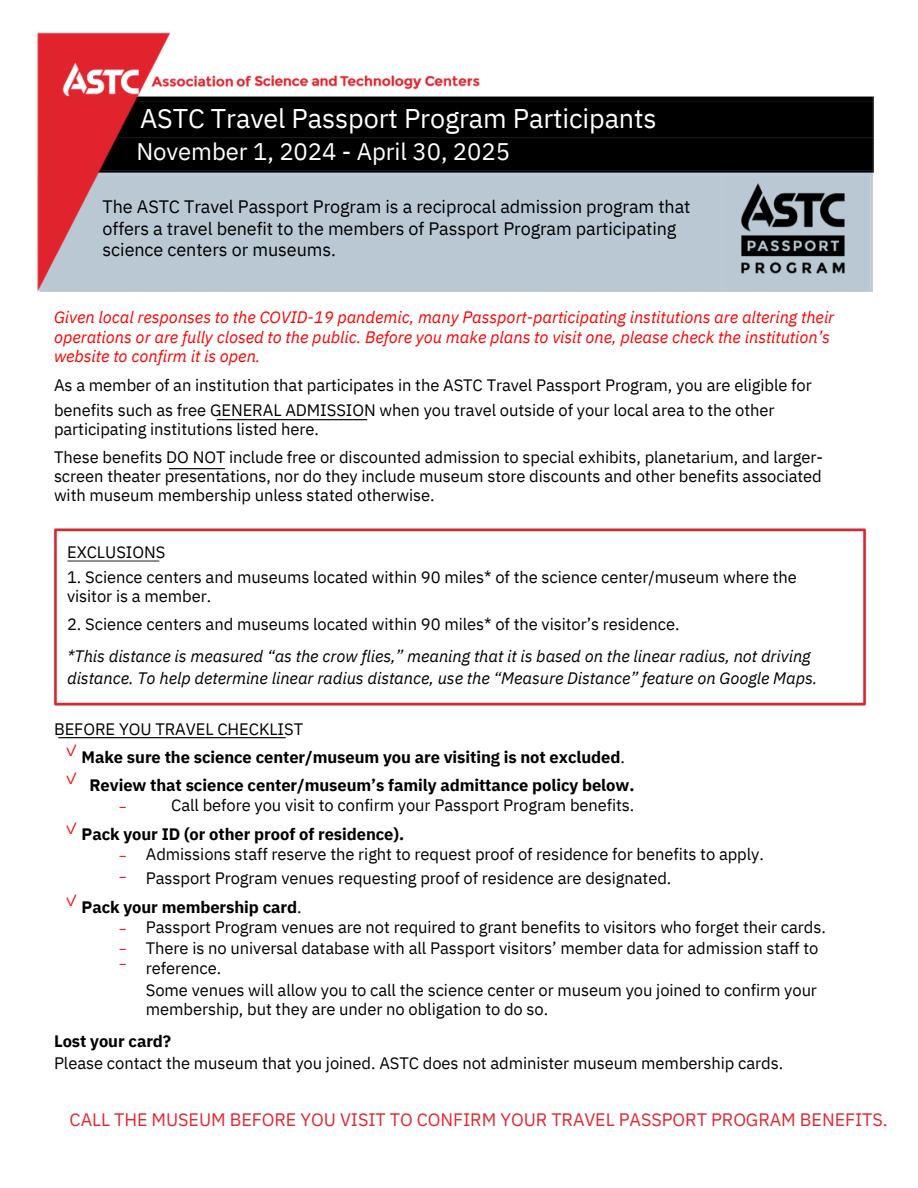
<style>
.page{position:relative;width:918px;height:1188px;background:#fff}
.page>*{position:absolute;margin:0;border:0;box-sizing:border-box;transform-origin:0 0}
.t1{font:27px "IBM Plex Sans";letter-spacing:-.005em;color:#fff}
.t2{font:24px "IBM Plex Sans";letter-spacing:-.005em;color:#fff}
.t3{font:18px/21.3px "IBM Plex Sans";letter-spacing:-.005em;color:#000}
.t4{font:18px "IBM Plex Sans";letter-spacing:-.005em;color:#e52731}
.t5{font:16.5px/19.2px "IBM Plex Sans";letter-spacing:-.005em;color:#000}
.t6{font:italic 16.5px/19.2px "IBM Plex Sans";letter-spacing:-.005em;color:#f00}
.t7{font:700 16.5px "IBM Plex Sans";letter-spacing:-.005em;color:#000}
.t8{font:italic 16.5px "IBM Plex Sans";letter-spacing:-.005em;color:#000}
.t9{font:16.5px "IBM Plex Sans Cond";color:#f00}
.t10{font:15px "IBM Plex Sans Cond";color:#e52731}
.s1{font-weight:400}
</style>
<div class="page">
<img style="left:58px;top:738px;width:228px;height:1px">
<img style="left:168px;top:468px;width:58px;height:1px">
<img style="left:216px;top:420px;width:152px;height:1px">
<img style="left:504px;top:96px;width:370px;height:196px">
<img style="left:37px;top:32px;width:467px;height:260px">
<img style="left:729px;top:177px;width:128px;height:106px">
<img style="left:54px;top:528px;width:812px;height:178px">
<p class="t1" style="left:140px;top:101px;width:518px">ASTC Travel Passport Program Participants</p>
<p class="t2" style="left:136px;top:136px;width:375px">November 1, 2024 - April 30, 2025</p>
<p class="t3" style="left:103px;top:196px;width:589px">The ASTC Travel Passport Program is a reciprocal admission program that offers a travel benefit to the members of Passport Program participating science centers or museums.</p>
<p class="t6" style="left:54px;top:308px;width:782px">Given local responses to the COVID-19 pandemic, many Passport-participating institutions are altering their operations or are fully closed to the public. Before you make plans to visit one, please check the institution’s website to confirm it is open.</p>
<p class="t5" style="left:54px;top:375px;width:759px">As a member of an institution that participates in the ASTC Travel Passport Program, you are eligible for</p>
<p class="t5" style="left:54px;top:400px;width:722px">benefits such as free GENERAL ADMISSION when you travel outside of your local area to the other</p>
<p class="t5" style="left:54px;top:419px;width:266px">participating institutions listed here.</p>
<p class="t5" style="left:54px;top:447px;width:771px">These benefits DO NOT include free or discounted admission to special exhibits, planetarium, and larger-</p>
<p class="t5" style="left:54px;top:466px;width:769px">screen theater presentations, nor do they include museum store discounts and other benefits associated</p>
<p class="t5" style="left:54px;top:485px;width:382px">with museum membership unless stated otherwise.</p>
<p class="t5" style="left:67px;top:542px;width:100px">EXCLUSIONS</p>
<p class="t5" style="left:67px;top:567px;width:731px">1. Science centers and museums located within 90 miles* of the science center/museum where the</p>
<p class="t5" style="left:67px;top:586px;width:146px">visitor is a member.</p>
<p class="t5" style="left:67px;top:614px;width:614px">2. Science centers and museums located within 90 miles* of the visitor’s residence.</p>
<p class="t8" style="left:67px;top:645px;width:745px">*This distance is measured “as the crow flies,” meaning that it is based on the linear radius, not driving</p>
<p class="t8" style="left:67px;top:667px;width:752px">distance. To help determine linear radius distance, use the “Measure Distance” feature on Google Maps.</p>
<p class="t5" style="left:54px;top:719px;width:251px">BEFORE YOU TRAVEL CHECKLIST</p>
<p class="t9" style="left:65px;top:739px;width:14px">✓</p>
<p class="t7" style="left:82px;top:746px;width:545px">Make sure the science center/museum you are visiting is not excluded<span class="s1">.</span></p>
<p class="t9" style="left:65px;top:767px;width:14px">✓</p>
<h3 class="t7" style="left:90px;top:775px;width:546px">Review that science center/museum’s family admittance policy below.</h3>
<p class="t10" style="left:119px;top:797px;width:10px">−</p>
<p class="t5" style="left:171px;top:795px;width:465px">Call before you visit to confirm your Passport Program benefits.</p>
<p class="t9" style="left:65px;top:817px;width:14px">✓</p>
<p class="t7" style="left:82px;top:823px;width:324px">Pack your ID (or other proof of residence).</p>
<p class="t10" style="left:119px;top:846px;width:10px">−</p>
<p class="t10" style="left:119px;top:867px;width:10px">−</p>
<p class="t5" style="left:146px;top:844px;width:620px">Admissions staff reserve the right to request proof of residence for benefits to apply.</p>
<p class="t5" style="left:146px;top:868px;width:527px">Passport Program venues requesting proof of residence are designated.</p>
<h4 class="t9" style="left:65px;top:890px;width:14px">✓</h4>
<p class="t7" style="left:82px;top:896px;width:222px">Pack your membership card<span class="s1">.</span></p>
<p class="t10" style="left:119px;top:919px;width:10px">−</p>
<p class="t10" style="left:119px;top:939px;width:10px">−</p>
<p class="t10" style="left:119px;top:953px;width:10px">−</p>
<p class="t5" style="left:146px;top:917px;width:682px">Passport Program venues are not required to grant benefits to visitors who forget their cards.</p>
<p class="t5" style="left:146px;top:939px;width:674px">There is no universal database with all Passport visitors’ member data for admission staff to</p>
<p class="t5" style="left:146px;top:958px;width:77px">reference.</p>
<p class="t5" style="left:146px;top:980px;width:673px">Some venues will allow you to call the science center or museum you joined to confirm your membership, but they are under no obligation to do so.</p>
<p class="t7" style="left:54px;top:1030px;width:119px">Lost your card?</p>
<p class="t5" style="left:54px;top:1054px;width:731px">Please contact the museum that you joined. ASTC does not administer museum membership cards.</p>
<h3 class="t4" style="left:70px;top:1108px;width:819px">CALL THE MUSEUM BEFORE YOU VISIT TO CONFIRM YOUR TRAVEL PASSPORT PROGRAM BENEFITS.</h3>
</div>
